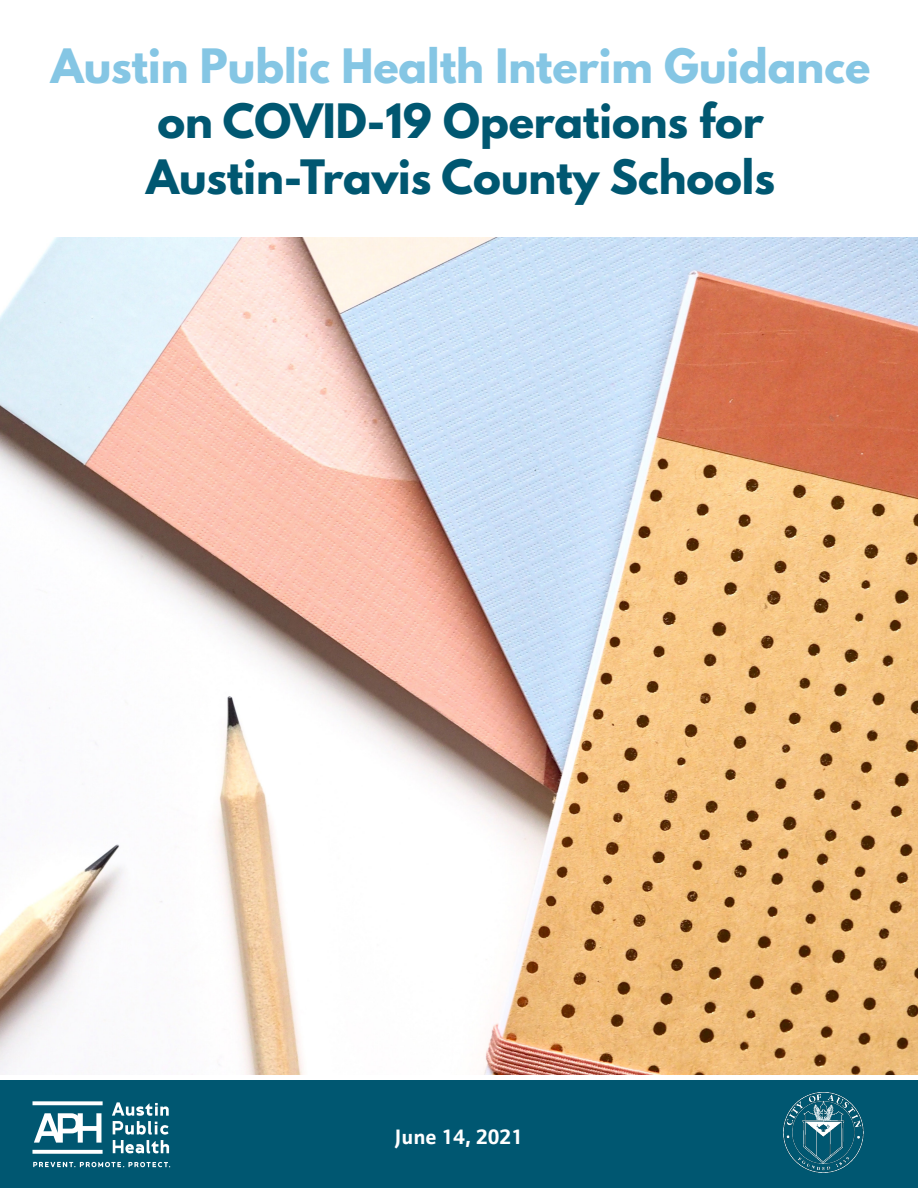
<style>
.page{position:relative;width:918px;height:1188px;background:#fff}
.page>*{position:absolute;margin:0;border:0;box-sizing:border-box;transform-origin:0 0}
.t1{font:700 42px "League Spartan";color:#005771}
.t2{font:700 42px "League Spartan";color:#85c6e4}
.t3{font:700 21px "Schnebel Sans ME";color:#fff}
</style>
<div class="page">
<img style="left:0;top:238px;width:918px;height:837px">
<div style="left:0;top:1080px;width:918px;height:108px;background:#005771"></div>
<svg style="left:32px;top:1101px;width:138px;height:66px"></svg>
<img style="left:784px;top:1093px;width:80px;height:79px">
<p class="t2" style="left:51px;top:33px;width:821px">Austin Public Health Interim Guidance</p>
<p class="t1" style="left:157px;top:88px;width:608px">on COVID-19 Operations for</p>
<p class="t1" style="left:146px;top:144px;width:630px">Austin-Travis County Schools</p>
<p class="t3" style="left:395px;top:1119px;width:130px">June 14, 2021</p>
</div>
